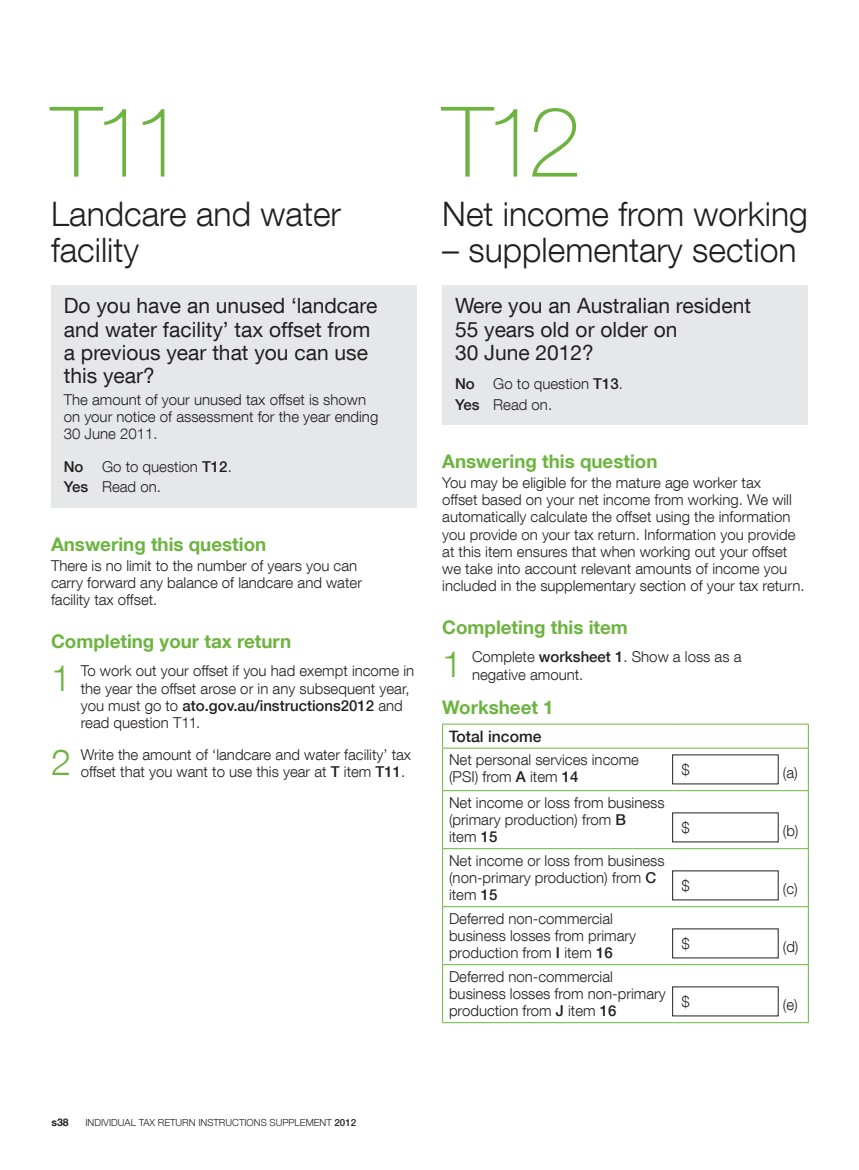
<style>
.page{position:relative;width:859px;height:1170px;background:#fff}
.page>*{position:absolute;margin:0;border:0;box-sizing:border-box;transform-origin:0 0}
.t1{font:100 97.5px "Helvetica Neue LT Com";letter-spacing:-.1em;color:#6cb43f}
.t2{font:300 36px "Helvetica Neue LT Com";color:#6cb43f}
.t3{font:300 33.75px/36px "Helvetica Neue LT Com";color:#231f20}
.t4{font:21px/23.2px "Helvetica Neue LT Com";color:#231f20}
.t5{font:700 18.75px "Helvetica Neue LT Com";color:#6cb43f}
.t6{font:500 15.75px "Helvetica Neue LT Com";color:#231f20}
.t7{font:300 15px/17.2px "Helvetica Neue LT Com";color:#231f20}
.t8{font:700 10.5px "Helvetica Neue LT Com";color:#231f20}
.t9{font:300 9.75px "Helvetica Neue LT Com";color:#231f20}
.s1{font-weight:500}
</style>
<div class="page">
<div style="left:442px;top:285px;width:366px;height:140px;background:#e6e7e9"></div>
<hr style="left:442px;top:723px;width:230px;height:1px;background:#6cb43f">
<svg style="left:442px;top:724px;width:1px;height:23px"></svg>
<hr style="left:672px;top:723px;width:137px;height:1px;background:#6cb43f">
<svg style="left:808px;top:724px;width:1px;height:23px"></svg>
<hr style="left:442px;top:747px;width:230px;height:1px;background:#6cb43f">
<hr style="left:442px;top:748px;width:1px;height:42px;background:#6cb43f">
<hr style="left:672px;top:747px;width:137px;height:1px;background:#6cb43f">
<hr style="left:808px;top:748px;width:1px;height:42px;background:#6cb43f">
<hr style="left:442px;top:790px;width:1px;height:58px;background:#6cb43f">
<hr style="left:808px;top:790px;width:1px;height:58px;background:#6cb43f">
<hr style="left:442px;top:848px;width:230px;height:1px;background:#6cb43f">
<hr style="left:442px;top:849px;width:1px;height:57px;background:#6cb43f">
<hr style="left:672px;top:848px;width:137px;height:1px;background:#6cb43f">
<hr style="left:808px;top:849px;width:1px;height:57px;background:#6cb43f">
<hr style="left:442px;top:906px;width:1px;height:58px;background:#6cb43f">
<hr style="left:808px;top:906px;width:1px;height:58px;background:#6cb43f">
<hr style="left:442px;top:964px;width:230px;height:1px;background:#6cb43f">
<hr style="left:442px;top:964px;width:1px;height:58px;background:#6cb43f">
<hr style="left:672px;top:964px;width:137px;height:1px;background:#6cb43f">
<hr style="left:808px;top:964px;width:1px;height:58px;background:#6cb43f">
<hr style="left:442px;top:1022px;width:230px;height:1px;background:#6cb43f">
<hr style="left:672px;top:1022px;width:137px;height:1px;background:#6cb43f">
<hr style="left:443px;top:790px;width:229px;height:1px;background:#6cb43f">
<hr style="left:672px;top:790px;width:136px;height:1px;background:#6cb43f">
<hr style="left:443px;top:906px;width:229px;height:1px;background:#6cb43f">
<hr style="left:672px;top:906px;width:136px;height:1px;background:#6cb43f">
<div style="left:51px;top:285px;width:366px;height:223px;background:#e6e7e9"></div>
<h1 class="t1" style="left:51px;top:84px;width:137px">T11</h1>
<h3 class="t3" style="left:51px;top:195px;width:292px">Landcare and water facility</h3>
<h3 class="t4" style="left:64px;top:294px;width:315px">Do you have an unused ‘landcare and water facility’ tax offset from a previous year that you can use this year?</h3>
<p class="t7" style="left:64px;top:390px;width:316px">The amount of your unused tax offset is shown on your notice of assessment for the year ending<br>30 June 2011.</p>
<p class="t7" style="left:64px;top:456px;width:170px;line-height:20.2px"><span class="s1">No</span> Go to question <span class="s1">T12</span>.<br><span class="s1">Yes</span> Read on.</p>
<p class="t5" style="left:51px;top:532px;width:217px">Answering this question</p>
<p class="t7" style="left:51px;top:556px;width:312px">There is no limit to the number of years you can carry forward any balance of landcare and water facility tax offset.</p>
<p class="t5" style="left:51px;top:629px;width:242px">Completing your tax return</p>
<h2 class="t2" style="left:51px;top:656px;width:22px">1</h2>
<p class="t7" style="left:81px;top:662px;width:335px">To work out your offset if you had exempt income in the year the offset arose or in any subsequent year, you must go to <span class="s1">ato.gov.au/instructions2012</span> and read question T11.</p>
<h2 class="t2" style="left:51px;top:740px;width:22px">2</h2>
<p class="t7" style="left:81px;top:745px;width:332px">Write the amount of ‘landcare and water facility’ tax offset that you want to use this year at <span class="s1">T</span> item <span class="s1">T11</span>.</p>
<h1 class="t1" style="left:442px;top:84px;width:141px">T12</h1>
<h3 class="t3" style="left:442px;top:195px;width:367px">Net income from working</h3>
<h3 class="t3" style="left:442px;top:231px;width:356px">– supplementary section</h3>
<h3 class="t4" style="left:455px;top:294px;width:297px">Were you an Australian resident<br>55 years old or older on<br>30 June 2012?</h3>
<p class="t7" style="left:455px;top:372px;width:170px;line-height:21px"><span class="s1">No</span> Go to question <span class="s1">T13</span>.<br><span class="s1">Yes</span> Read on.</p>
<p class="t5" style="left:442px;top:449px;width:217px">Answering this question</p>
<p class="t7" style="left:442px;top:473px;width:364px">You may be eligible for the mature age worker tax<br>offset based on your net income from working. We will automatically calculate the offset using the information you provide on your tax return. Information you provide at this item ensures that when working out your offset we take into account relevant amounts of income you included in the supplementary section of your tax return.</p>
<p class="t5" style="left:442px;top:615px;width:187px">Completing this item</p>
<h2 class="t2" style="left:442px;top:642px;width:22px">1</h2>
<p class="t7" style="left:472px;top:648px;width:271px">Complete <span class="s1">worksheet 1</span>. Show a loss as a negative amount.</p>
<p class="t5" style="left:442px;top:695px;width:113px">Worksheet 1</p>
<p class="t6" style="left:449px;top:726px;width:94px">Total income</p>
<p class="t7" style="left:449px;top:750px;width:192px">Net personal services income (PSI) from <span class="s1">A</span> item <span class="s1">14</span></p>
<p class="t7" style="left:681px;top:760px;width:10px">$</p>
<p class="t7" style="left:783px;top:764px;width:17px">(a)</p>
<p class="t7" style="left:449px;top:793px;width:217px">Net income or loss from business (primary production) from <span class="s1">B<br></span>item <span class="s1">15</span></p>
<p class="t7" style="left:681px;top:818px;width:10px">$</p>
<p class="t7" style="left:783px;top:822px;width:17px">(b)</p>
<p class="t7" style="left:449px;top:851px;width:217px">Net income or loss from business (non‑primary production) from <span class="s1">C </span>item <span class="s1">15</span></p>
<p class="t7" style="left:449px;top:909px;width:189px">Deferred non‑commercial business losses from primary production from <span class="s1">I</span> item <span class="s1">16</span></p>
<p class="t7" style="left:449px;top:967px;width:218px">Deferred non‑commercial business losses from non‑primary production from <span class="s1">J</span> item <span class="s1">16</span></p>
<p class="t7" style="left:681px;top:876px;width:10px">$</p>
<p class="t7" style="left:783px;top:879px;width:17px">(c)</p>
<p class="t7" style="left:681px;top:934px;width:10px">$</p>
<p class="t7" style="left:783px;top:937px;width:17px">(d)</p>
<p class="t7" style="left:681px;top:992px;width:10px">$</p>
<p class="t7" style="left:783px;top:995px;width:17px">(e)</p>
<p class="t8" style="left:51px;top:1115px;width:19px">s38</p>
<p class="t9" style="left:85px;top:1116px;width:272px">INDIVIDUAL TAX RETURN INSTRUCTIONS SUPPLEMENT <span class="s1">2012</span></p>
</div>
